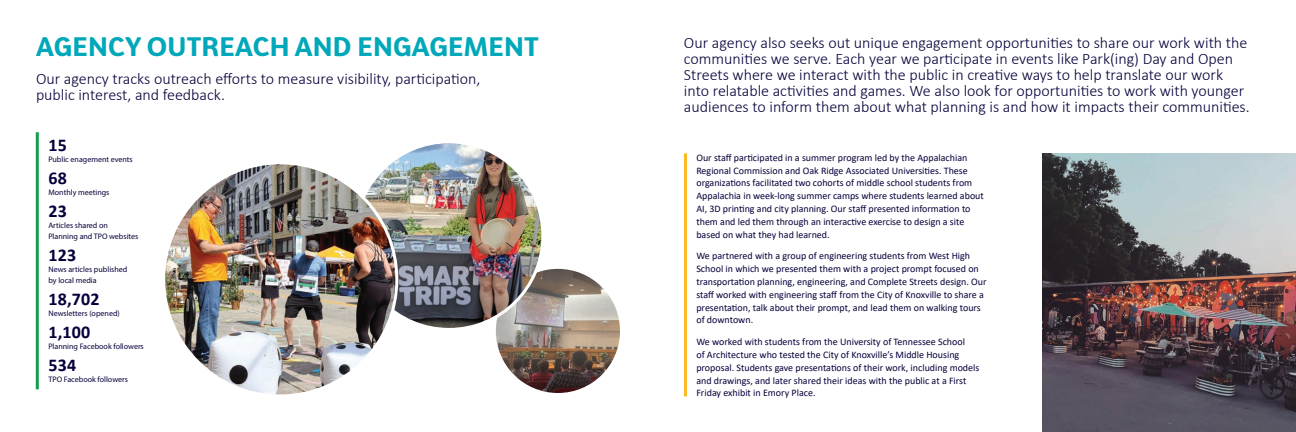
<style>
.page{position:relative;width:1296px;height:432px;background:#fff}
.page>*{position:absolute;margin:0;border:0;box-sizing:border-box;transform-origin:0 0}
.t1{font:700 26px "Bw Surco";letter-spacing:.01em;color:#00a8b9}
.t2{font:700 18px "Calibri";letter-spacing:.01em;color:#04003a}
.t3{font:300 16px/16px "Calibri";color:#04003a}
.t4{font:10px/12.8px "Calibri";color:#04003a}
.t5{font:8px/11px "Myriad Pro";color:#04003a}
</style>
<div class="page">
<img style="left:1042px;top:153px;width:254px;height:279px">
<hr style="left:684px;top:153px;width:3px;height:243px;background:#fcb825">
<img style="left:494px;top:267px;width:128px;height:127px;border-radius:64px">
<div style="left:493px;top:266px;width:130px;height:130px;border:3px solid #fff;border-radius:50%"></div>
<hr style="left:36px;top:132px;width:3px;height:257px;background:#139d4e">
<img style="left:365px;top:144px;width:178px;height:185px">
<img style="left:164px;top:163px;width:233px;height:233px;border-radius:117px">
<h1 class="t1" style="left:36px;top:28px;width:504px">AGENCY OUTREACH AND ENGAGEMENT</h1>
<h3 class="t3" style="left:36px;top:71px;width:446px">Our agency tracks outreach efforts to measure visibility, participation, public interest, and feedback.</h3>
<h2 class="t2" style="left:48px;top:132px;width:20px">15</h2>
<p class="t5" style="left:48px;top:153px;width:86px">Public enagement events</p>
<h2 class="t2" style="left:48px;top:165px;width:20px">68</h2>
<p class="t5" style="left:48px;top:186px;width:63px">Monthly meetings</p>
<h2 class="t2" style="left:48px;top:198px;width:20px">23</h2>
<p class="t5" style="left:48px;top:219px;width:91px">Articles shared on<br>Planning and TPO websites</p>
<h2 class="t2" style="left:48px;top:242px;width:29px">123</h2>
<p class="t5" style="left:48px;top:264px;width:80px">News articles published by local media</p>
<h2 class="t2" style="left:48px;top:286px;width:53px">18,702</h2>
<p class="t5" style="left:48px;top:308px;width:73px">Newsletters (opened)</p>
<h2 class="t2" style="left:48px;top:319px;width:43px">1,100</h2>
<p class="t5" style="left:48px;top:341px;width:97px">Planning Facebook followers</p>
<h2 class="t2" style="left:48px;top:352px;width:29px">534</h2>
<p class="t5" style="left:48px;top:374px;width:81px">TPO Facebook followers</p>
<p class="t3" style="left:684px;top:35px;width:567px">Our agency also seeks out unique engagement opportunities to share our work with the communities we serve. Each year we participate in events like Park(ing) Day and Open Streets where we interact with the public in creative ways to help translate our work into relatable activities and games. We also look for opportunities to work with younger audiences to inform them about what planning is and how it impacts their communities.</p>
<p class="t4" style="left:696px;top:151px;width:289px">Our staff participated in a summer program led by the Appalachian Regional Commission and Oak Ridge Associated Universities. These organizations facilitated two cohorts of middle school students from Appalachia in week-long summer camps where students learned about AI, 3D printing and city planning. Our staff presented information to them and led them through an interactive exercise to design a site based on what they had learned.</p>
<p class="t4" style="left:696px;top:249px;width:292px">We partnered with a group of engineering students from West High School in which we presented them with a project prompt focused on transportation planning, engineering, and Complete Streets design. Our staff worked with engineering staff from the City of Knoxville to share a presentation, talk about their prompt, and lead them on walking tours of downtown.</p>
<p class="t4" style="left:696px;top:335px;width:284px">We worked with students from the University of Tennessee School<br>of Architecture who tested the City of Knoxville’s Middle Housing proposal. Students gave presentations of their work, including models and drawings, and later shared their ideas with the public at a First Friday exhibit in Emory Place.</p>
</div>
